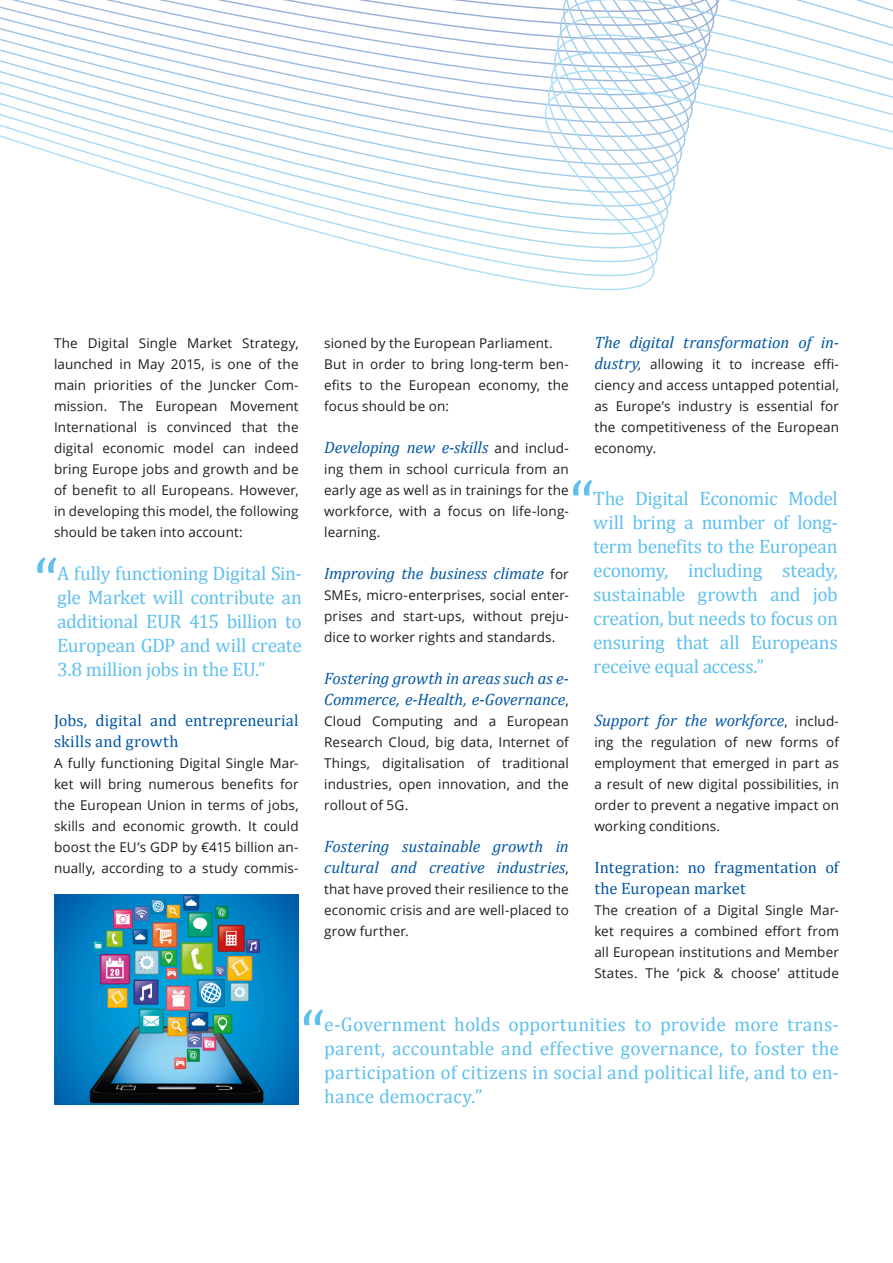
<style>
.page{position:relative;width:893px;height:1263px;background:#fff}
.page>*{position:absolute;margin:0;border:0;box-sizing:border-box;transform-origin:0 0}
.H1_Print_Flyer_Rot_1{font:19.5px/24px "Cambria";letter-spacing:-.01em;color:#5fc0ee;text-align:justify}
.H2_Print_Flyer_18_21{font:italic 16.5px/21px "Cambria";letter-spacing:-.005em;color:#0056a4}
.H2_Print_Flyer_18_21-2{font:16.5px/21px "Cambria";letter-spacing:.01em;color:#0056a4}
.H2_Print_Flyer_18_21-3{font:13.5px/21px "Open Sans";letter-spacing:.01em;color:#1d1d1b;text-align:justify}
.s1{font-family:"Open Sans";font-style:normal;font-size:13.5px;color:#1d1d1b}
.s2{font-family:"Cambria";font-style:italic;font-size:16.5px;color:#0056a4}
.s3{font-family:"Cambria";font-style:italic}
</style>
<div class="page">
<svg style="left:0;top:0;width:893px;height:290px"></svg>
<svg style="left:37px;top:557px;width:20px;height:16px"></svg>
<svg style="left:573px;top:480px;width:19px;height:15px"></svg>
<svg style="left:304px;top:1009px;width:19px;height:16px"></svg>
<img style="left:54px;top:894px;width:245px;height:210px">
<p class="H2_Print_Flyer_18_21-3" style="left:54px;top:332px;width:246px">The Digital Single Market Strategy, launched in May 2015, is one of the main priorities of the Juncker Com&shy;mission. The European Movement International is convinced that the digital economic model can indeed bring Europe jobs and growth and be of benefit to all Europeans. However, in developing this model, the following should be taken into account:</p>
<p class="H1_Print_Flyer_Rot_1" style="left:57px;top:562px;width:246px">A fully functioning Digital Sin&shy;gle Market will contribute an additional EUR 415 billion to European GDP and will create 3.8 million jobs in the EU.”</p>
<p class="H2_Print_Flyer_18_21-2" style="left:54px;top:710px;width:246px">Jobs, digital and entrepreneurial skills and growth</p>
<p class="H2_Print_Flyer_18_21-3" style="left:54px;top:752px;width:246px">A fully functioning Digital Single Mar&shy;ket will bring numerous benefits for the European Union in terms of jobs, skills and economic growth. It could boost the EU’s GDP by €415 billion an&shy;nually, according to a study commis-</p>
<p class="H2_Print_Flyer_18_21-3" style="left:324px;top:332px;width:230px">sioned by the European Parliament.</p>
<p class="H2_Print_Flyer_18_21-3" style="left:324px;top:353px;width:246px">But in order to bring long-term ben&shy;efits to the European economy, the focus should be on:</p>
<p class="H2_Print_Flyer_18_21" style="left:324px;top:436px;width:246px">Developing new e-skills <span class="s1">and includ-</span></p>
<p class="H2_Print_Flyer_18_21-3" style="left:324px;top:458px;width:246px">ing them in school curricula from an early age as well as in trainings for the workforce, with a focus on life-long&shy;learning.</p>
<p class="H2_Print_Flyer_18_21" style="left:324px;top:562px;width:246px">Improving the business climate <span class="s1">for</span></p>
<p class="H2_Print_Flyer_18_21-3" style="left:324px;top:584px;width:246px">SMEs, micro-enterprises, social enter&shy;prises and start-ups, without preju&shy;dice to worker rights and standards.</p>
<p class="H2_Print_Flyer_18_21" style="left:324px;top:667px;width:246px">Fostering growth in areas such as e-<br>Commerce, e-Health, e-Governance<span class="s1">,</span></p>
<p class="H2_Print_Flyer_18_21-3" style="left:324px;top:710px;width:246px">Cloud Computing and a European Research Cloud, big data, Internet of Things, digitalisation of traditional industries, open innovation, and the rollout of 5G.</p>
<p class="H2_Print_Flyer_18_21" style="left:324px;top:835px;width:246px">Fostering sustainable growth in cultural and creative industries<span class="s1">,</span></p>
<p class="H2_Print_Flyer_18_21-3" style="left:324px;top:878px;width:246px">that have proved their resilience to the economic crisis and are well-placed to grow further.</p>
<p class="H2_Print_Flyer_18_21" style="left:594px;top:331px;width:246px">The digital transformation of in-</p>
<p class="H2_Print_Flyer_18_21-3" style="left:594px;top:353px;width:246px"><span class="s2">dustry</span><span class="s3">,</span> allowing it to increase effi&shy;ciency and access untapped potential, as Europe’s industry is essential for the competitiveness of the European economy.</p>
<p class="H1_Print_Flyer_Rot_1" style="left:593px;top:486px;width:246px">The Digital Economic Model will bring a number of long&shy;term benefits to the European economy, including steady, sustainable growth and job creation, but needs to focus on ensuring that all Europeans receive equal access.”</p>
<p class="H2_Print_Flyer_18_21" style="left:594px;top:709px;width:246px">Support for the workforce<span class="s1">, includ-</span></p>
<p class="H2_Print_Flyer_18_21-3" style="left:594px;top:731px;width:246px">ing the regulation of new forms of employment that emerged in part as a result of new digital possibilities, in order to prevent a negative impact on working conditions.</p>
<p class="H2_Print_Flyer_18_21-2" style="left:594px;top:857px;width:246px">Integration: no fragmentation of the European market</p>
<p class="H2_Print_Flyer_18_21-3" style="left:594px;top:899px;width:246px">The creation of a Digital Single Mar&shy;ket requires a combined effort from all European institutions and Member States. The ‘pick &amp; choose’ attitude</p>
<p class="H1_Print_Flyer_Rot_1" style="left:324px;top:1012px;width:516px">e-Government holds opportunities to provide more trans&shy;parent, accountable and effective governance, to foster the participation of citizens in social and political life, and to en&shy;hance democracy.”</p>
</div>
